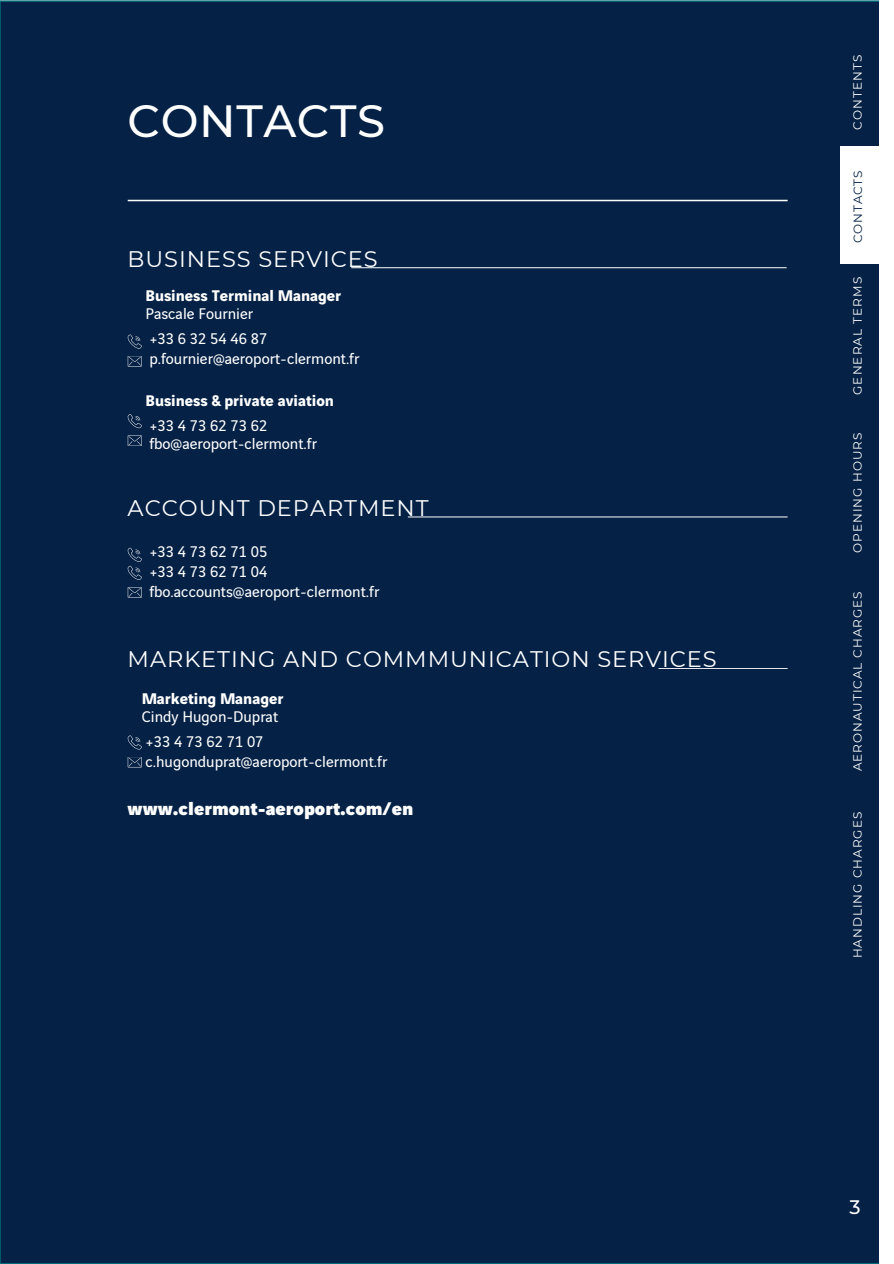
<style>
.page{position:relative;width:894px;height:1264px;background:#fff}
.page>*{position:absolute;margin:0;border:0;box-sizing:border-box;transform-origin:0 0}
.t1{font:500 45px "Montserrat";letter-spacing:.015em;color:#fff}
.t2{font:22.5px "Montserrat";letter-spacing:.04em;color:#fff}
.t3{font:900 19.5px "Vinci Sans";color:#fff}
.t4{font:500 19.5px "Montserrat";color:#fff}
.t5{font:16.5px/20.2px "Vinci Sans";color:#fff}
.t6{font:700 16.5px "Vinci Sans";color:#fff}
.t7{font:12px "Montserrat";letter-spacing:.085em;color:#fff}
.t8{font:12px "Montserrat";letter-spacing:.07em;color:#052145}
</style>
<div class="page">
<div style="left:0;top:1px;width:893px;height:1262px;background:#052145"></div>
<hr style="left:128px;top:200px;width:659px;height:1px;background:#fff">
<hr style="left:351px;top:267px;width:435px;height:1px;background:#fff">
<svg style="left:127px;top:334px;width:15px;height:14px"></svg>
<svg style="left:128px;top:356px;width:14px;height:10px"></svg>
<svg style="left:127px;top:414px;width:15px;height:14px"></svg>
<svg style="left:128px;top:435px;width:14px;height:11px"></svg>
<hr style="left:408px;top:516px;width:379px;height:1px;background:#fff">
<svg style="left:127px;top:547px;width:15px;height:33px"></svg>
<svg style="left:128px;top:587px;width:14px;height:10px"></svg>
<hr style="left:658px;top:668px;width:129px;height:1px;background:#fff">
<svg style="left:127px;top:735px;width:15px;height:14px"></svg>
<svg style="left:128px;top:757px;width:14px;height:10px"></svg>
<div style="left:878px;top:0;width:15px;height:1263px;background:#fff"></div>
<div style="left:840px;top:146px;width:53px;height:118px;background:#fff"></div>
<h1 class="t1" style="left:128px;top:93px;width:259px">CONTACTS</h1>
<h2 class="t2" style="left:128px;top:245px;width:251px">BUSINESS SERVICES</h2>
<p class="t6" style="left:145px;top:289px;width:197px">Business Terminal Manager</p>
<p class="t5" style="left:145px;top:302px;width:123px;line-height:25.3px">Pascale Fournier +33 6 32 54 46 87</p>
<p class="t5" style="left:149px;top:350px;width:211px">p.fournier@aeroport-clermont.fr</p>
<p class="t6" style="left:145px;top:393px;width:190px">Business &amp; private aviation</p>
<p class="t5" style="left:149px;top:418px;width:169px;line-height:17.5px">+33 4 73 62 73 62 fbo@aeroport-clermont.fr</p>
<h2 class="t2" style="left:128px;top:494px;width:302px">ACCOUNT DEPARTMENT</h2>
<p class="t5" style="left:149px;top:542px;width:231px">+33 4 73 62 71 05<br>+33 4 73 62 71 04 fbo.accounts@aeroport-clermont.fr</p>
<h2 class="t2" style="left:128px;top:645px;width:590px">MARKETING AND COMMMUNICATION SERVICES</h2>
<p class="t6" style="left:142px;top:691px;width:143px">Marketing Manager</p>
<p class="t5" style="left:142px;top:705px;width:138px;line-height:24.8px">Cindy Hugon-Duprat +33 4 73 62 71 07</p>
<p class="t5" style="left:145px;top:752px;width:243px">c.hugonduprat@aeroport-clermont.fr</p>
<p class="t3" style="left:128px;top:799px;width:287px">www.clermont-aeroport.com/en</p>
<p class="t7" style="left:850px;top:130px;width:76px;rotate:-90deg">CONTENTS</p>
<p class="t8" style="left:850px;top:243px;width:74px;rotate:-90deg">CONTACTS</p>
<p class="t7" style="left:850px;top:395px;width:119px;rotate:-90deg">GENERAL TERMS</p>
<p class="t7" style="left:850px;top:553px;width:122px;rotate:-90deg">OPENING HOURS</p>
<p class="t7" style="left:850px;top:771px;width:181px;rotate:-90deg">AERONAUTICAL CHARGES</p>
<p class="t7" style="left:850px;top:958px;width:148px;rotate:-90deg">HANDLING CHARGES</p>
<p class="t4" style="left:849px;top:1194px;width:13px">3</p>
</div>
